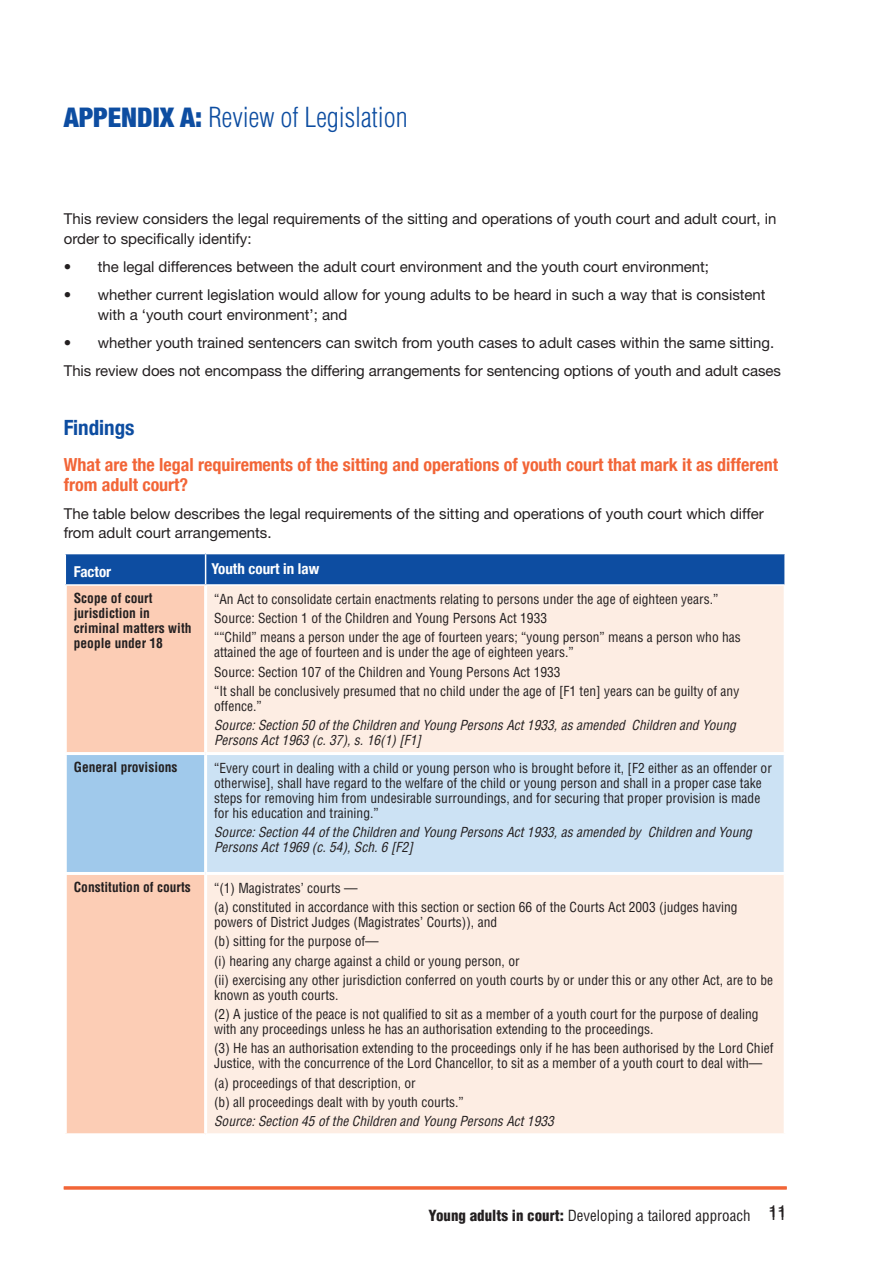
<style>
.page{position:relative;width:893px;height:1263px;background:#fff}
.page>*{position:absolute;margin:0;border:0;box-sizing:border-box;transform-origin:0 0}
.t1{font:300 condensed 27px "Helvetica";color:#0d4da1}
.t2{font:700 condensed 21px "Helvetica Neue";color:#0d4da1}
.t3{font:700 condensed 18px/19.5px "Helvetica Neue";color:#f26537}
.t4{font:15px/19.5px "Helvetica Neue";color:#231f20}
.t5{font:condensed 15px "Helvetica";color:#231f20}
.t6{font:700 condensed 15px "Helvetica Neue";color:#fff}
.t7{font:condensed 13.5px/19.2px "Helvetica";color:#231f20}
.t8{font:italic condensed 13.5px/15px "Helvetica";color:#231f20}
.t9{font:700 condensed 13.5px/15px "Helvetica";color:#231f20}
.s1{font-family:"Helvetica Neue";font-weight:900}
.s2{font-weight:900}
.s3{font-family:"Helvetica Neue";font-stretch:normal;font-size:16.5px}
</style>
<div class="page">
<hr style="left:64px;top:1186px;width:723px;height:3px;background:#f26537">
<div style="left:65px;top:554px;width:141px;height:31px;background:#0d4da1"></div>
<div style="left:206px;top:554px;width:579px;height:31px;background:#0d4da1"></div>
<div style="left:67px;top:586px;width:137px;height:547px;background:#fccdb5"></div>
<div style="left:207px;top:586px;width:577px;height:547px;background:#fdede3"></div>
<div style="left:65px;top:753px;width:141px;height:120px;background:#a0c9eb"></div>
<div style="left:206px;top:753px;width:579px;height:120px;background:#cce2f4"></div>
<hr style="left:64px;top:752px;width:142px;height:3px;background:#fff">
<hr style="left:64px;top:755px;width:3px;height:117px;background:#fff">
<hr style="left:206px;top:752px;width:581px;height:3px;background:#fff">
<hr style="left:204px;top:755px;width:3px;height:117px;background:#fff">
<hr style="left:784px;top:755px;width:3px;height:117px;background:#fff">
<hr style="left:64px;top:872px;width:142px;height:3px;background:#fff">
<hr style="left:206px;top:872px;width:581px;height:3px;background:#fff">
<hr style="left:65px;top:554px;width:1px;height:30px;background:#fff">
<hr style="left:205px;top:554px;width:1px;height:30px;background:#fff">
<hr style="left:784px;top:554px;width:2px;height:30px;background:#fff">
<hr style="left:65px;top:584px;width:141px;height:2px;background:#fff">
<hr style="left:206px;top:584px;width:580px;height:2px;background:#fff">
<h1 class="t1" style="left:64px;top:101px;width:345px"><span class="s1">APPENDIX A:</span> Review of Legislation</h1>
<p class="t4" style="left:64px;top:209px;width:714px">This review considers the legal requirements of the sitting and operations of youth court and adult court, in order to specifically identify:</p>
<p class="t4" style="left:64px;top:257px;width:647px">• the legal differences between the adult court environment and the youth court environment;</p>
<p class="t4" style="left:98px;top:285px;width:669px;text-indent:-34px">• whether current legislation would allow for young adults to be heard in such a way that is consistent with a ‘youth court environment’; and</p>
<p class="t4" style="left:64px;top:328px;width:719px;line-height:28px">• whether youth trained sentencers can switch from youth cases to adult cases within the same sitting.<br>This review does not encompass the differing arrangements for sentencing options of youth and adult cases</p>
<h2 class="t2" style="left:64px;top:414px;width:72px">Findings</h2>
<h3 class="t3" style="left:64px;top:455px;width:716px">What are the legal requirements of the sitting and operations of youth court that mark it as different from adult court?</h3>
<p class="t4" style="left:64px;top:503px;width:702px">The table below describes the legal requirements of the sitting and operations of youth court which differ from adult court arrangements.</p>
<p class="t6" style="left:74px;top:562px;width:39px">Factor</p>
<p class="t6" style="left:212px;top:560px;width:109px">Youth court in law</p>
<p class="t9" style="left:74px;top:591px;width:119px">Scope of court jurisdiction in criminal matters with people under 18</p>
<p class="t7" style="left:214px;top:589px;width:528px">“An Act to consolidate certain enactments relating to persons under the age of eighteen years.”<br>Source: Section 1 of the Children and Young Persons Act 1933<br>““Child” means a person under the age of fourteen years; “young person” means a person who has</p>
<p class="t7" style="left:214px;top:642px;width:527px">attained the age of fourteen and is under the age of eighteen years.”<br>Source: Section 107 of the Children and Young Persons Act 1933<br>“It shall be conclusively presumed that no child under the age of [F1 ten] years can be guilty of any</p>
<p class="t7" style="left:214px;top:696px;width:49px">offence.”</p>
<p class="t8" style="left:214px;top:717px;width:523px">Source: Section 50 of the Children and Young Persons Act 1933, as amended Children and Young<br>Persons Act 1963 (c. 37), s. 16(1) [F1]</p>
<p class="t9" style="left:74px;top:760px;width:105px">General provisions</p>
<p class="t7" style="left:214px;top:760px;width:559px;line-height:15px">“Every court in dealing with a child or young person who is brought before it, [F2 either as an offender or otherwise], shall have regard to the welfare of the child or young person and shall in a proper case take steps for removing him from undesirable surroundings, and for securing that proper provision is made for his education and training.”</p>
<p class="t8" style="left:214px;top:825px;width:539px">Source: Section 44 of the Children and Young Persons Act 1933, as amended by Children and Young<br>Persons Act 1969 (c. 54), Sch. 6 [F2]</p>
<p class="t9" style="left:74px;top:880px;width:119px">Constitution of courts</p>
<p class="t7" style="left:214px;top:878px;width:525px">“(1) Magistrates’ courts —<br>(a) constituted in accordance with this section or section 66 of the Courts Act 2003 (judges having</p>
<p class="t7" style="left:214px;top:912px;width:561px">powers of District Judges (Magistrates’ Courts)), and<br>(b) sitting for the purpose of—<br>(i) hearing any charge against a child or young person, or<br>(ii) exercising any other jurisdiction conferred on youth courts by or under this or any other Act, are to be</p>
<p class="t7" style="left:214px;top:985px;width:546px">known as youth courts.<br>(2) A justice of the peace is not qualified to sit as a member of a youth court for the purpose of dealing</p>
<p class="t7" style="left:214px;top:1019px;width:561px">with any proceedings unless he has an authorisation extending to the proceedings.<br>(3) He has an authorisation extending to the proceedings only if he has been authorised by the Lord Chief</p>
<p class="t7" style="left:214px;top:1054px;width:550px">Justice, with the concurrence of the Lord Chancellor, to sit as a member of a youth court to deal with— (a) proceedings of that description, or<br>(b) all proceedings dealt with by youth courts.”</p>
<p class="t8" style="left:214px;top:1113px;width:341px">Source: Section 45 of the Children and Young Persons Act 1933</p>
<p class="t5" style="left:428px;top:1206px;width:360px"><span class="s2">Young adults in court:</span> Developing a tailored approach <span class="s3">11</span><sup>11</sup></p>
</div>
